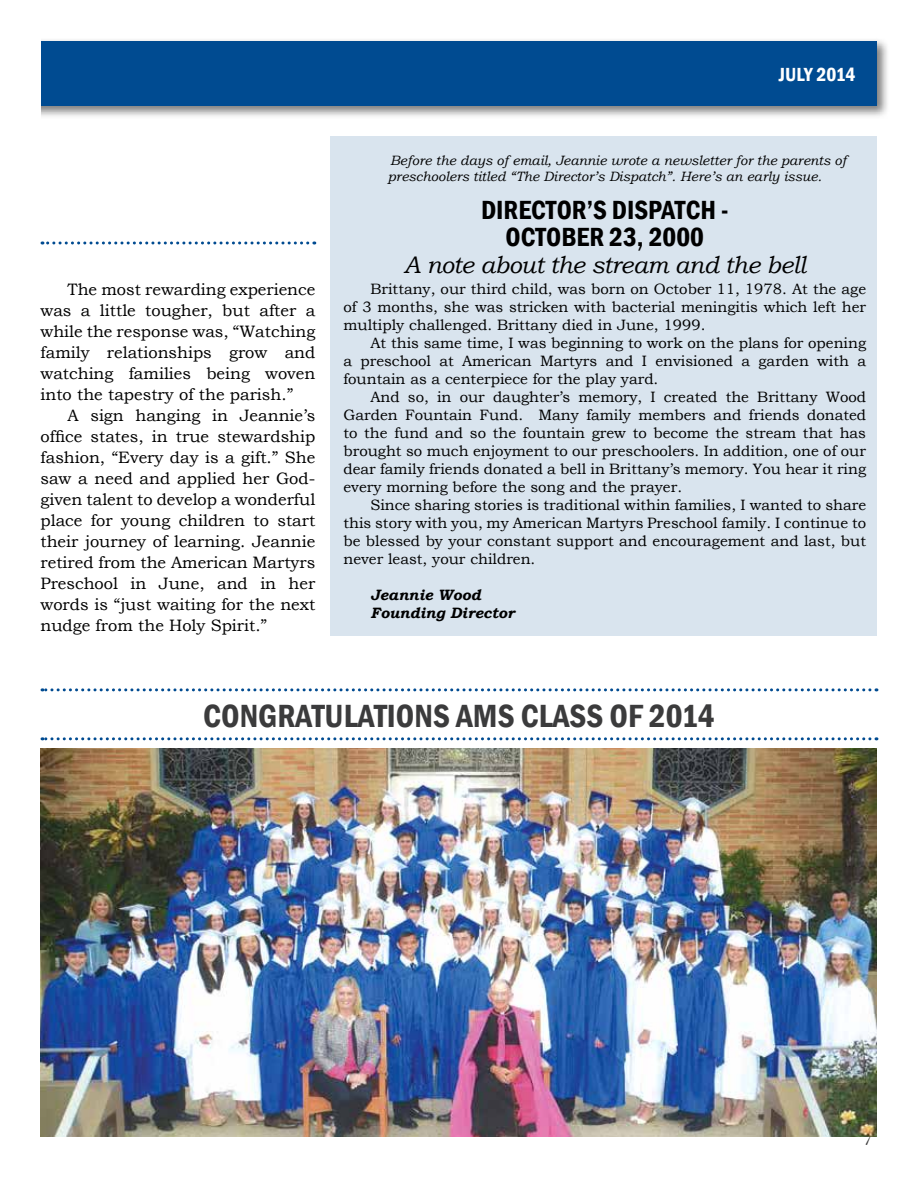
<style>
.page{position:relative;width:918px;height:1188px;background:#fff}
.page>*{position:absolute;margin:0;border:0;box-sizing:border-box;transform-origin:0 0}
.t1{font:600 condensed 33px "Franklin Gothic";color:#3b3b3c}
.t2{font:600 condensed 27px/27px "Franklin Gothic";color:#000}
.t3{font:italic 24px "Bookman Old Style";letter-spacing:-.02em;color:#000}
.t4{font:600 condensed 19.5px "Franklin Gothic";letter-spacing:-.01em;color:#fff}
.t5{font:16.5px/21px "Bookman Old Style";color:#000;text-align:justify}
.t6{font:16.5px "Bask Old Face";color:#3b3b3c}
.t7{font:15px/18px "Bookman Old Style";color:#000;text-align:justify}
.t8{font:italic 700 15px/18px "Bookman Old Style";color:#000}
.t9{font:italic 13.5px/16.5px "Bookman Old Style";color:#000}
</style>
<div class="page">
<div style="left:0;top:37px;width:890px;height:82px;background:#000;opacity:.51"></div>
<div style="left:0;top:41px;width:877px;height:65px;background:#004b91"></div>
<div style="left:0;top:0;width:40px;height:136px;background:#fff"></div>
<div style="left:330px;top:136px;width:547px;height:500px;background:#d9e4ee"></div>
<svg style="left:42px;top:737px;width:828px;height:3px"></svg>
<img style="left:40px;top:748px;width:837px;height:388px">
<svg style="left:42px;top:242px;width:266px;height:2px"></svg>
<svg style="left:42px;top:688px;width:828px;height:3px"></svg>
<h3 class="t4" style="left:779px;top:62px;width:78px">JULY 2014</h3>
<p class="t9" style="left:388px;top:152px;width:460px">Before the days of email, Jeannie wrote a newsletter for the parents of preschoolers titled “The Director’s Dispatch”. Here’s an early issue.</p>
<p class="t5" style="left:41px;top:279px;width:276px;text-indent:27px">The most rewarding experience was a little tougher, but after a while the response was, “Watching family relationships grow and watching families being woven into the tapestry of the parish.”</p>
<p class="t5" style="left:41px;top:405px;width:276px;text-indent:27px">A sign hanging in Jeannie’s office states, in true stewardship fashion, “Every day is a gift.” She saw a need and applied her God&shy;given talent to develop a wonderful place for young children to start their journey of learning. Jeannie retired from the American Martyrs Preschool in June, and in her words is “just waiting for the next nudge from the Holy Spirit.”</p>
<h2 class="t2" style="left:481px;top:196px;width:38px">DIRECTOR</h2>
<h2 class="t2" style="left:587px;top:196px;width:62px">’S DISPATC</h2>
<h2 class="t2" style="left:506px;top:196px;width:224px;text-indent:195px">H -<br>OCTOBER 23, 2000</h2>
<h3 class="t3" style="left:404px;top:248px;width:404px">A note about the stream and the bell</h3>
<p class="t7" style="left:343px;top:280px;width:524px;text-indent:27px">Brittany, our third child, was born on October 11, 1978. At the age of 3 months, she was stricken with bacterial meningitis which left her multiply challenged. Brittany died in June, 1999.</p>
<p class="t7" style="left:343px;top:334px;width:524px;text-indent:27px">At this same time, I was beginning to work on the plans for opening a preschool at American Martyrs and I envisioned a garden with a fountain as a centerpiece for the play yard.</p>
<p class="t7" style="left:343px;top:388px;width:524px;text-indent:27px">And so, in our daughter’s memory, I created the Brittany Wood Garden Fountain Fund. Many family members and friends donated to the fund and so the fountain grew to become the stream that has brought so much enjoyment to our preschoolers. In addition, one of our dear family friends donated a bell in Brittany’s memory. You hear it ring every morning before the song and the prayer.</p>
<p class="t7" style="left:343px;top:496px;width:524px;text-indent:27px">Since sharing stories is traditional within families, I wanted to share this story with you, my American Martyrs Preschool family. I continue to be blessed by your constant support and encouragement and last, but never least, your children.</p>
<p class="t8" style="left:370px;top:586px;width:146px">Jeannie Wood<br>Founding Director</p>
<h1 class="t1" style="left:203px;top:694px;width:91px">CONGRATULAT</h1>
<h1 class="t1" style="left:387px;top:694px;width:169px">IONS AMS CLASS</h1>
<h1 class="t1" style="left:610px;top:694px;width:107px">OF 2014</h1>
<p class="t6" style="left:864px;top:1131px;width:10px">7</p>
</div>
